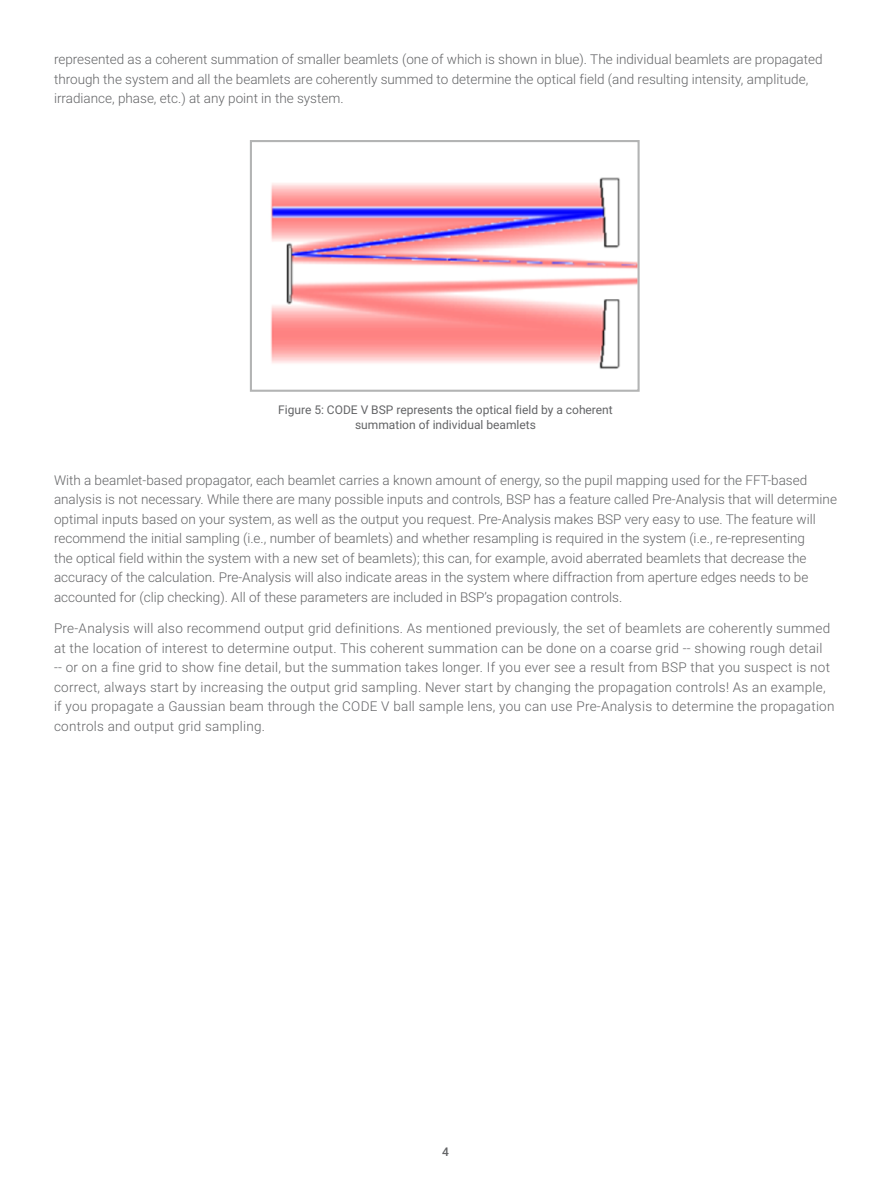
<style>
.page{position:relative;width:891px;height:1188px;background:#fff}
.page>*{position:absolute;margin:0;border:0;box-sizing:border-box;transform-origin:0 0}
.BODY_COPY{font:300 13.5px/19.5px "Roboto";color:#636466}
.BODY_COPY-2{font:300 13.5px/19.5px "Roboto";letter-spacing:.02em;color:#636466}
.FIGURE_CAPTION{font:12px/15px "Roboto";color:#636466;text-align:center}
.t1{font:500 12px "Roboto";color:#636466}
</style>
<div class="page">
<img style="left:249px;top:144px;width:388px;height:247px">
<div style="left:250px;top:140px;width:390px;height:252px;border:2px solid #b3b4b4"></div>
<p class="BODY_COPY" style="left:54px;top:49px;width:770px">represented as a coherent summation of smaller beamlets (one of which is shown in blue). The individual beamlets are propagated through the system and all the beamlets are coherently summed to determine the optical field (and resulting intensity, amplitude, irradiance, phase, etc.) at any point in the system.</p>
<p class="FIGURE_CAPTION" style="left:278px;top:402px;width:336px">Figure 5: CODE V BSP represents the optical field by a coherent summation of individual beamlets</p>
<p class="BODY_COPY" style="left:54px;top:470px;width:784px">With a beamlet-based propagator, each beamlet carries a known amount of energy, so the pupil mapping used for the FFT-based analysis is not necessary. While there are many possible inputs and controls, BSP has a feature called Pre-Analysis that will determine optimal inputs based on your system, as well as the output you request. Pre-Analysis makes BSP very easy to use. The feature will recommend the initial sampling (i.e., number of beamlets) and whether resampling is required in the system (i.e., re-representing<br>the optical field within the system with a new set of beamlets); this can, for example, avoid aberrated beamlets that decrease the accuracy of the calculation. Pre-Analysis will also indicate areas in the system where diffraction from aperture edges needs to be accounted for (clip checking). All of these parameters are included in BSP’s propagation controls.</p>
<p class="BODY_COPY-2" style="left:54px;top:618px;width:782px">Pre-Analysis will also recommend output grid definitions. As mentioned previously, the set of beamlets are coherently summed at the location of interest to determine output. This coherent summation can be done on a coarse grid -- showing rough detail<br>-- or on a fine grid to show fine detail, but the summation takes longer. If you ever see a result from BSP that you suspect is not correct, always start by increasing the output grid sampling. Never start by changing the propagation controls! As an example, if you propagate a Gaussian beam through the CODE V ball sample lens, you can use Pre-Analysis to determine the propagation controls and output grid sampling.</p>
<p class="t1" style="left:442px;top:1144px;width:8px">4</p>
</div>
